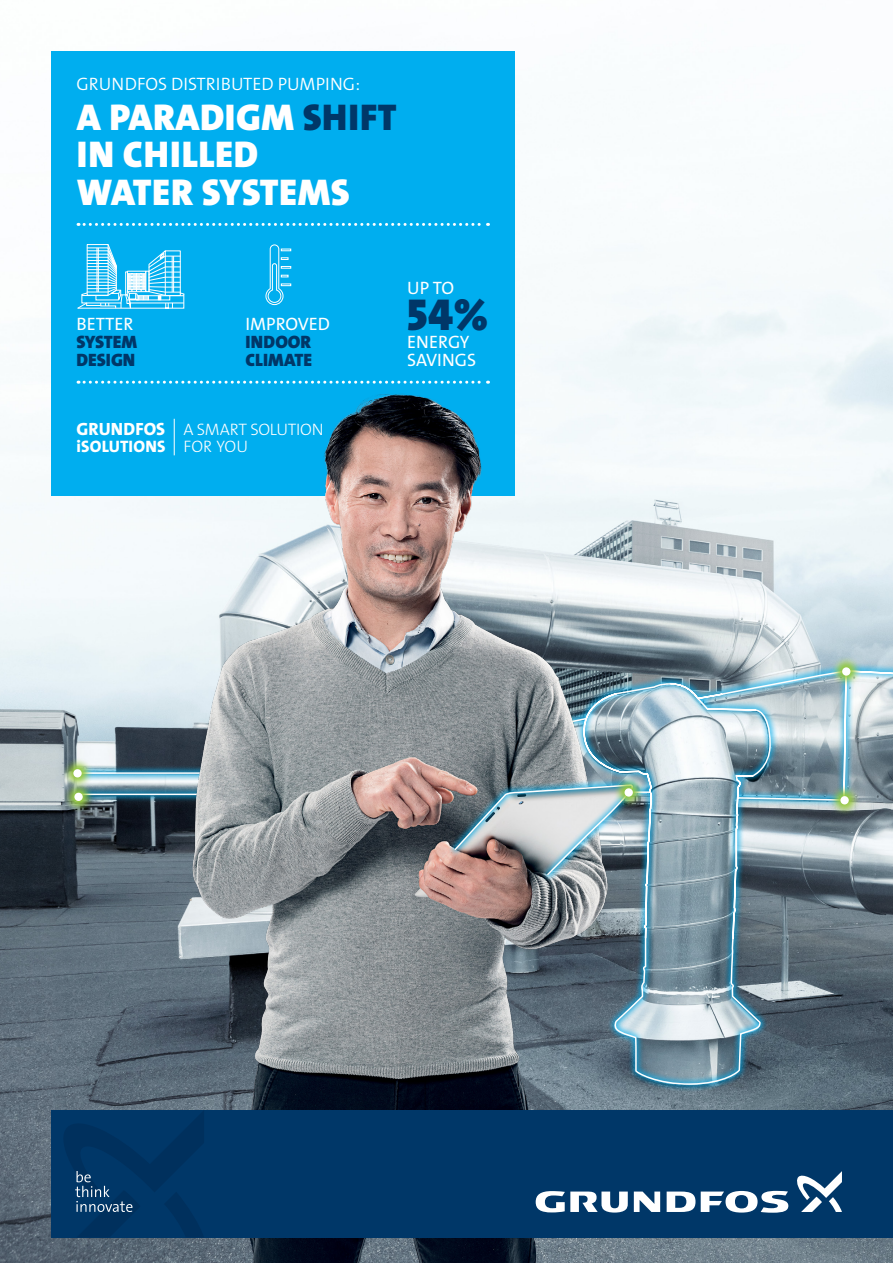
<style>
.page{position:relative;width:893px;height:1263px;background:#fff}
.page>*{position:absolute;margin:0;border:0;box-sizing:border-box;transform-origin:0 0}
.t1{font:45px "Grundfos The Sans V2 OT 9 BL";color:#003768}
.t2{font:37.5px/37.5px "Grundfos The Sans V2 OT 9 BL";letter-spacing:.015em;color:#fff}
.t3{font:18px/18px "Grundfos The Sans V2 OT 5 R";color:#fff}
.t4{font:18px "Grundfos The Sans V2 OT 4 SL";color:#fff}
.t5{font:18px/18px "Grundfos The Sans V2 OT 9 BL";color:#003768}
.t6{font:17.85px "Grundfos The Sans V2 OT 8 XB";letter-spacing:.01em;color:#fff}
.t7{font:16.65px/17.4px "Grundfos The Sans V2 OT 3 L";letter-spacing:-.015em;color:#fff}
.t8{font:16.65px "Grundfos The Sans V2 OT 8 XB";letter-spacing:.01em;color:#fff}
.s1{color:#003768}
</style>
<div class="page">
<img style="left:0;top:51px;width:893px;height:1212px">
<svg style="left:655px;top:669px;width:238px;height:416px;background:#8397a1"></svg>
<div style="left:70px;top:765px;width:159px;height:17px;background:#00aeef;opacity:.9"></div>
<hr style="left:78px;top:772px;width:143px;height:2px;background:#fff">
<div style="left:70px;top:786px;width:159px;height:21px;background:#00aeef;opacity:.9"></div>
<svg style="left:94px;top:793px;width:75px;height:8px"></svg>
<svg style="left:63px;top:781px;width:31px;height:32px"></svg>
<div style="left:74px;top:793px;width:9px;height:8px;background:#fff;border-radius:50%"></div>
<svg style="left:62px;top:757px;width:31px;height:32px"></svg>
<div style="left:73px;top:769px;width:9px;height:8px;background:#fff;border-radius:50%"></div>
<svg style="left:831px;top:656px;width:31px;height:31px"></svg>
<div style="left:842px;top:667px;width:8px;height:9px;background:#fff;border-radius:50%"></div>
<svg style="left:829px;top:784px;width:31px;height:32px"></svg>
<div style="left:840px;top:796px;width:9px;height:8px;background:#fff;border-radius:50%"></div>
<div style="left:51px;top:51px;width:463px;height:444px;background:#00aeef"></div>
<svg style="left:78px;top:223px;width:410px;height:3px"></svg>
<svg style="left:78px;top:381px;width:410px;height:3px"></svg>
<svg style="left:265px;top:245px;width:26px;height:60px"></svg>
<svg style="left:77px;top:244px;width:107px;height:65px"></svg>
<hr style="left:173px;top:256px;width:1px;height:36px;background:#fff">
<img style="left:169px;top:386px;width:486px;height:877px">
<div style="left:447px;top:777px;width:193px;height:105px;background:#00aeef;opacity:.9"></div>
<img style="left:454px;top:784px;width:181px;height:92px">
<svg style="left:613px;top:776px;width:31px;height:32px"></svg>
<svg style="left:624px;top:788px;width:9px;height:9px"></svg>
<div style="left:51px;top:1110px;width:842px;height:127px;background:#003768"></div>
<svg style="left:634px;top:1191px;width:26px;height:21px"></svg>
<svg style="left:667px;top:1191px;width:28px;height:21px"></svg>
<svg style="left:536px;top:1191px;width:92px;height:21px"></svg>
<svg style="left:701px;top:1191px;width:87px;height:22px"></svg>
<svg style="left:797px;top:1171px;width:45px;height:41px"></svg>
<svg style="left:64px;top:1111px;width:140px;height:126px"></svg>
<hr style="left:174px;top:419px;width:1px;height:36px;background:#fff">
<p class="t4" style="left:77px;top:72px;width:285px">GRUNDFOS DISTRIBUTED PUMPING:</p>
<p class="t2" style="left:77px;top:99px;width:321px">A PARADIGM <span class="s1">SHIFT<br></span>IN CHILLED<br>WATER SYSTEMS</p>
<p class="t3" style="left:77px;top:315px;width:58px">BETTER</p>
<p class="t5" style="left:77px;top:333px;width:62px">SYSTEM<br>DESIGN</p>
<p class="t3" style="left:246px;top:315px;width:86px">IMPROVED</p>
<p class="t5" style="left:246px;top:333px;width:68px">INDOOR<br>CLIMATE</p>
<p class="t6" style="left:77px;top:418px;width:90px">GRUNDFOS</p>
<p class="t8" style="left:77px;top:436px;width:90px">iSOLUTIONS</p>
<p class="t7" style="left:183px;top:420px;width:142px">A SMART SOLUTION<br>FOR YOU</p>
<p class="t3" style="left:407px;top:279px;width:48px">UP TO</p>
<p class="t1" style="left:407px;top:286px;width:83px">54%</p>
<p class="t3" style="left:407px;top:333px;width:71px">ENERGY<br>SAVINGS</p>
</div>
